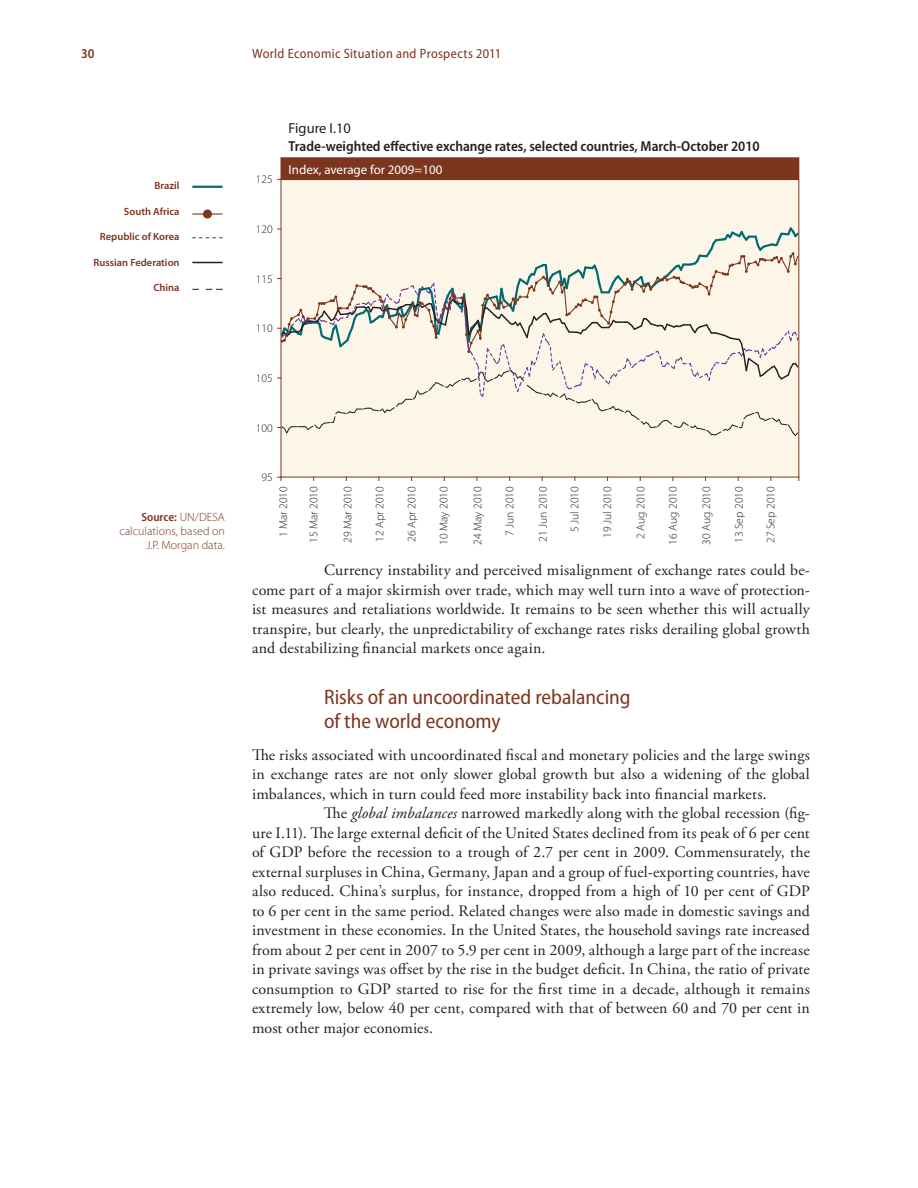
<style>
.page{position:relative;width:918px;height:1188px;background:#fff}
.page>*{position:absolute;margin:0;border:0;box-sizing:border-box;transform-origin:0 0}
.t1{font:semi-condensed 21px/24px "Myriad Pro";color:#7c351e}
.t2{font:15.9px/19.5px "Adobe Garamond Pro";letter-spacing:.01em;color:#231f20;text-align:justify}
.t3{font:600 semi-condensed 14.55px "Myriad Pro";color:#231f20}
.t4{font:14.55px "Myriad Pro";color:#231f20}
.t5{font:semi-condensed 13.5px "Myriad Pro";letter-spacing:.025em;color:#7c351e}
.t6{font:600 semi-condensed 13.5px "Myriad Pro";color:#7c351e}
.t7{font:13.05px "Myriad Pro";color:#fff}
.t8{font:300 12px/14.2px "Myriad Pro";color:#7c351e;text-align:right}
.t9{font:300 11.55px "Myriad Pro";color:#231f20}
.t10{font:600 10.5px "Myriad Pro";color:#7c351e}
.s1{font-weight:600;font-stretch:semi-condensed}
.s2{font-style:italic}
</style>
<div class="page">
<div style="left:281px;top:180px;width:518px;height:297px;background:#fcf6e9"></div>
<div style="left:281px;top:158px;width:518px;height:22px;background:#7c351e"></div>
<div style="left:281px;top:157px;width:518px;height:23px;border:1px solid #7c351e"></div>
<svg style="left:278px;top:225px;width:522px;height:212px"></svg>
<hr style="left:192px;top:186px;width:31px;height:2px;background:#0e6971">
<hr style="left:192px;top:262px;width:31px;height:1px;background:#231f20">
<svg style="left:192px;top:289px;width:31px;height:1px"></svg>
<svg style="left:192px;top:237px;width:31px;height:1px"></svg>
<hr style="left:192px;top:213px;width:31px;height:2px;background:#7c351e">
<svg style="left:203px;top:210px;width:9px;height:9px"></svg>
<p class="t6" style="left:81px;top:46px;width:15px">30</p>
<p class="t5" style="left:252px;top:46px;width:251px">World Economic Situation and Prospects 2011</p>
<p class="t10" style="left:154px;top:179px;width:27px">Brazil</p>
<p class="t10" style="left:124px;top:205px;width:57px">South Africa</p>
<p class="t10" style="left:100px;top:230px;width:81px">Republic of Korea</p>
<p class="t10" style="left:93px;top:256px;width:88px">Russian Federation</p>
<p class="t10" style="left:153px;top:281px;width:28px">China</p>
<p class="t8" style="left:120px;top:509px;width:107px"><span class="s1">Source:</span> UN/DESA calculations, based on<br>J.P. Morgan data.</p>
<p class="t9" style="left:256px;top:173px;width:18px">125</p>
<p class="t4" style="left:289px;top:119px;width:64px">Figure I.10</p>
<p class="t3" style="left:289px;top:138px;width:473px">Trade-weighted effective exchange rates, selected countries, March-October 2010</p>
<p class="t7" style="left:289px;top:161px;width:155px">Index, average for 2009=100</p>
<p class="t9" style="left:256px;top:222px;width:18px">120</p>
<p class="t9" style="left:256px;top:272px;width:18px">115</p>
<p class="t9" style="left:256px;top:322px;width:18px">110</p>
<p class="t9" style="left:256px;top:371px;width:18px">105</p>
<p class="t9" style="left:256px;top:421px;width:18px">100</p>
<p class="t9" style="left:262px;top:471px;width:13px">95</p>
<p class="t9" style="left:276px;top:537px;width:53px;rotate:-90deg">1 Mar 2010</p>
<p class="t9" style="left:307px;top:543px;width:58px;rotate:-90deg">15 Mar 2010</p>
<p class="t9" style="left:341px;top:543px;width:58px;rotate:-90deg">29 Mar 2010</p>
<p class="t9" style="left:373px;top:542px;width:57px;rotate:-90deg">12 Apr 2010</p>
<p class="t9" style="left:405px;top:542px;width:57px;rotate:-90deg">26 Apr 2010</p>
<p class="t9" style="left:437px;top:545px;width:60px;rotate:-90deg">10 May 2010</p>
<p class="t9" style="left:471px;top:545px;width:60px;rotate:-90deg">24 May 2010</p>
<p class="t9" style="left:503px;top:536px;width:51px;rotate:-90deg">7 Jun 2010</p>
<p class="t9" style="left:536px;top:542px;width:57px;rotate:-90deg">21 Jun 2010</p>
<p class="t9" style="left:568px;top:532px;width:48px;rotate:-90deg">5 Jul 2010</p>
<p class="t9" style="left:601px;top:538px;width:53px;rotate:-90deg">19 Jul 2010</p>
<p class="t9" style="left:634px;top:539px;width:54px;rotate:-90deg">2 Aug 2010</p>
<p class="t9" style="left:666px;top:545px;width:60px;rotate:-90deg">16 Aug 2010</p>
<p class="t9" style="left:699px;top:545px;width:60px;rotate:-90deg">30 Aug 2010</p>
<p class="t9" style="left:732px;top:543px;width:58px;rotate:-90deg">13 Sep 2010</p>
<p class="t9" style="left:764px;top:543px;width:58px;rotate:-90deg">27 Sep 2010</p>
<p class="t2" style="left:252px;top:561px;width:559px;text-indent:72px">Currency instability and perceived misalignment of exchange rates could be&shy;come part of a major skirmish over trade, which may well turn into a wave of protection&shy;ist measures and retaliations worldwide. It remains to be seen whether this will actually transpire, but clearly, the unpredictability of exchange rates risks derailing global growth and destabilizing financial markets once again.</p>
<h1 class="t1" style="left:324px;top:686px;width:308px">Risks of an uncoordinated rebalancing of the world economy</h1>
<p class="t2" style="left:252px;top:746px;width:560px">The risks associated with uncoordinated fiscal and monetary policies and the large swings</p>
<p class="t2" style="left:252px;top:765px;width:559px">in exchange rates are not only slower global growth but also a widening of the global</p>
<p class="t2" style="left:252px;top:784px;width:516px">imbalances, which in turn could feed more instability back into financial markets.</p>
<p class="t2" style="left:324px;top:804px;width:487px">The <span class="s2">global imbalances</span> narrowed markedly along with the global recession (fig-</p>
<p class="t2" style="left:252px;top:823px;width:559px">ure I.11). The large external deficit of the United States declined from its peak of 6 per cent</p>
<p class="t2" style="left:252px;top:843px;width:559px">of GDP before the recession to a trough of 2.7 per cent in 2009. Commensurately, the</p>
<p class="t2" style="left:252px;top:862px;width:559px">external surpluses in China, Germany, Japan and a group of fuel-exporting countries, have</p>
<p class="t2" style="left:252px;top:882px;width:559px">also reduced. China’s surplus, for instance, dropped from a high of 10 per cent of GDP</p>
<p class="t2" style="left:252px;top:901px;width:559px">to 6 per cent in the same period. Related changes were also made in domestic savings and</p>
<p class="t2" style="left:252px;top:921px;width:559px">investment in these economies. In the United States, the household savings rate increased</p>
<p class="t2" style="left:252px;top:940px;width:559px">from about 2 per cent in 2007 to 5.9 per cent in 2009, although a large part of the increase</p>
<p class="t2" style="left:252px;top:960px;width:559px">in private savings was offset by the rise in the budget deficit. In China, the ratio of private</p>
<p class="t2" style="left:252px;top:979px;width:559px">consumption to GDP started to rise for the first time in a decade, although it remains</p>
<p class="t2" style="left:252px;top:999px;width:559px">extremely low, below 40 per cent, compared with that of between 60 and 70 per cent in</p>
<p class="t2" style="left:252px;top:1018px;width:183px">most other major economies.</p>
</div>
